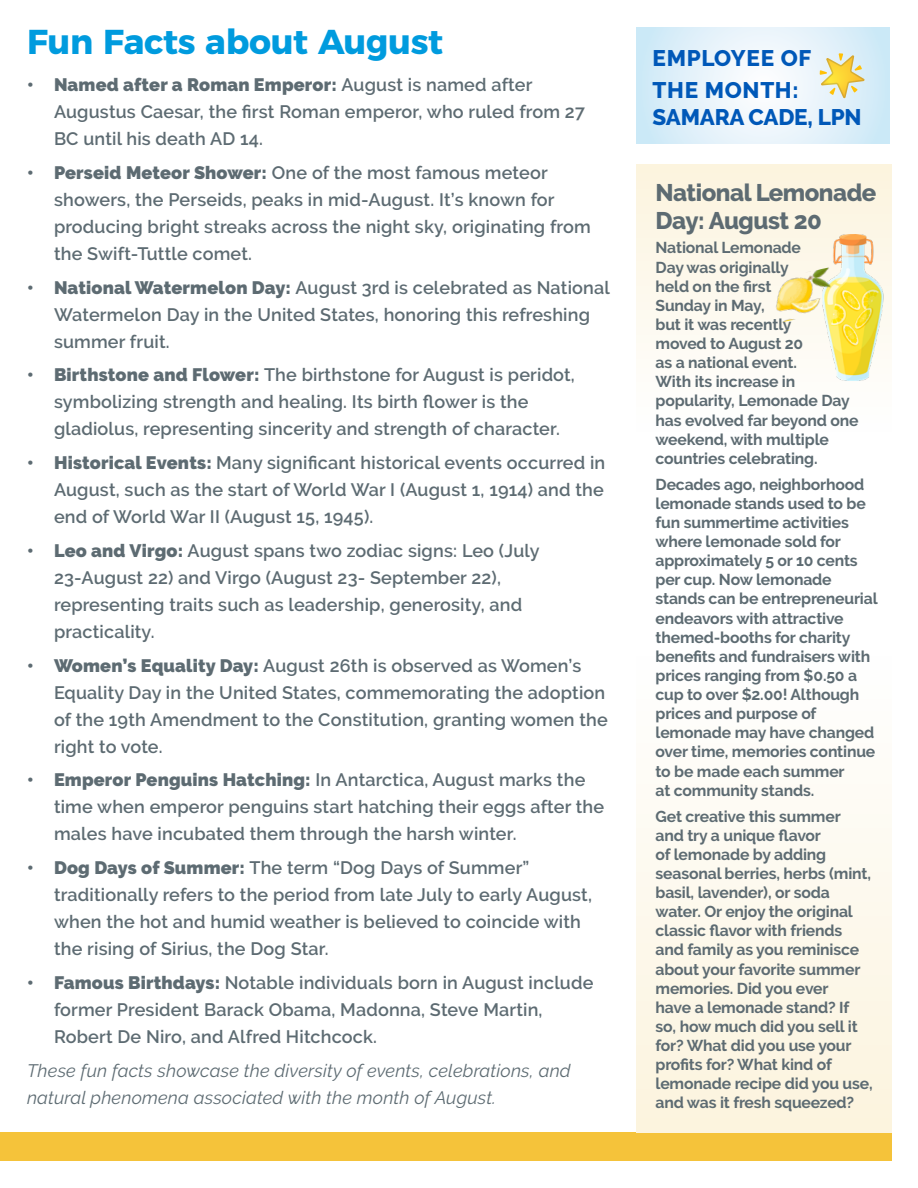
<style>
.page{position:relative;width:918px;height:1188px;background:#fff}
.page>*{position:absolute;margin:0;border:0;box-sizing:border-box;transform-origin:0 0}
.t1{font:700 34.5px "Montserrat";letter-spacing:-.01em;color:#009bde}
.t2{font:800 24px/28.5px "Raleway";letter-spacing:-.02em;color:#5d6b72}
.t3{font:800 22.5px/31.5px "Raleway";letter-spacing:.03em;color:#0058b8}
.t4{font:800 22.5px "Raleway";letter-spacing:-.01em;color:#0058b8}
.t5{font:600 18px/27px "Raleway";letter-spacing:.01em;color:#5d6b72}
.t6{font:italic 18px/27px "Raleway";letter-spacing:.01em;color:#5d6b72}
.t7{font:700 15.75px/19.2px "Raleway";letter-spacing:-.01em;color:#5d6b72}
.s1{font-weight:900}
</style>
<div class="page">
<svg style="left:636px;top:27px;width:254px;height:117px"></svg>
<div style="left:0;top:1132px;width:892px;height:29px;background:#f5c33a"></div>
<svg style="left:637px;top:164px;width:255px;height:187px;fill:#fcf7e7"></svg>
<div style="left:637px;top:386px;width:255px;height:746px;background:linear-gradient(to bottom,#fff,#fcf5e2)"></div>
<img style="left:823px;top:234px;width:60px;height:147px">
<img style="left:767px;top:267px;width:73px;height:57px">
<svg style="left:810px;top:43px;width:63px;height:63px;background:#e0f0f9"></svg>
<p class="t1" style="left:27px;top:14px;width:418px">Fun Facts about August</p>
<p class="t5" style="left:54px;top:71px;width:532px;text-indent:-27px"><span class="s1">• Named after a Roman Emperor:</span> August is named after<br>Augustus Caesar, the first Roman emperor, who ruled from 27<br>BC until his death AD 14.</p>
<p class="t5" style="left:54px;top:159px;width:538px;text-indent:-27px"><span class="s1">• Perseid Meteor Shower:</span> One of the most famous meteor showers, the Perseids, peaks in mid-August. It’s known for producing bright streaks across the night sky, originating from the Swift-Tuttle comet.</p>
<p class="t5" style="left:54px;top:274px;width:557px;text-indent:-27px"><span class="s1">• National Watermelon Day:</span> August 3rd is celebrated as National<br>Watermelon Day in the United States, honoring this refreshing summer fruit.</p>
<p class="t5" style="left:54px;top:362px;width:522px;text-indent:-27px"><span class="s1">• Birthstone and Flower:</span> The birthstone for August is peridot, symbolizing strength and healing. Its birth flower is the gladiolus, representing sincerity and strength of character.</p>
<p class="t5" style="left:54px;top:449px;width:553px;text-align:justify;text-indent:-27px"><span class="s1">• Historical Events:</span> Many significant historical events occurred in August, such as the start of World War I (August 1, 1914) and the end of World War II (August 15, 1945).</p>
<p class="t5" style="left:54px;top:537px;width:487px;text-indent:-27px"><span class="s1">• Leo and Virgo:</span> August spans two zodiac signs: Leo (July 23-August 22) and Virgo (August 23- September 22), representing traits such as leadership, generosity, and practicality.</p>
<p class="t5" style="left:54px;top:652px;width:555px;text-indent:-27px"><span class="s1">• Women’s Equality Day:</span> August 26th is observed as Women’s Equality Day in the United States, commemorating the adoption of the 19th Amendment to the Constitution, granting women the right to vote.</p>
<p class="t5" style="left:54px;top:767px;width:552px;text-indent:-27px"><span class="s1">• Emperor Penguins Hatching:</span> In Antarctica, August marks the time when emperor penguins start hatching their eggs after the males have incubated them through the harsh winter.</p>
<p class="t5" style="left:54px;top:854px;width:540px;text-indent:-27px"><span class="s1">• Dog Days of Summer:</span> The term “Dog Days of Summer” traditionally refers to the period from late July to early August, when the hot and humid weather is believed to coincide with the rising of Sirius, the Dog Star.</p>
<p class="t5" style="left:54px;top:969px;width:541px;text-indent:-27px"><span class="s1">• Famous Birthdays:</span> Notable individuals born in August include former President Barack Obama, Madonna, Steve Martin,<br>Robert De Niro, and Alfred Hitchcock.</p>
<p class="t6" style="left:27px;top:1057px;width:545px">These fun facts showcase the diversity of events, celebrations, and natural phenomena associated with the month of August.</p>
<p class="t3" style="left:653px;top:43px;width:160px">EMPLOYEE OF<br>THE MONTH:</p>
<p class="t4" style="left:653px;top:104px;width:211px">SAMARA CADE, LPN</p>
<p class="t2" style="left:656px;top:178px;width:222px">National Lemonade<br>Day: August 20</p>
<p class="t7" style="left:656px;top:238px;width:205px">National Lemonade<br>Day was originally<br>held on the first<br>Sunday in May,<br>but it was recently<br>moved to August 20<br>as a national event.<br>With its increase in popularity, Lemonade Day has evolved far beyond one weekend, with multiple countries celebrating.</p>
<p class="t7" style="left:656px;top:475px;width:224px">Decades ago, neighborhood lemonade stands used to be fun summertime activities where lemonade sold for approximately 5 or 10 cents per cup. Now lemonade stands can be entrepreneurial endeavors with attractive themed-booths for charity benefits and fundraisers with prices ranging from $0.50 a cup to over $2.00! Although prices and purpose of lemonade may have changed over time, memories continue to be made each summer<br>at community stands.</p>
<p class="t7" style="left:656px;top:807px;width:219px">Get creative this summer and try a unique flavor<br>of lemonade by adding seasonal berries, herbs (mint, basil, lavender), or soda water. Or enjoy the original classic flavor with friends and family as you reminisce about your favorite summer memories. Did you ever<br>have a lemonade stand? If so, how much did you sell it for? What did you use your profits for? What kind of lemonade recipe did you use, and was it fresh squeezed?</p>
</div>
